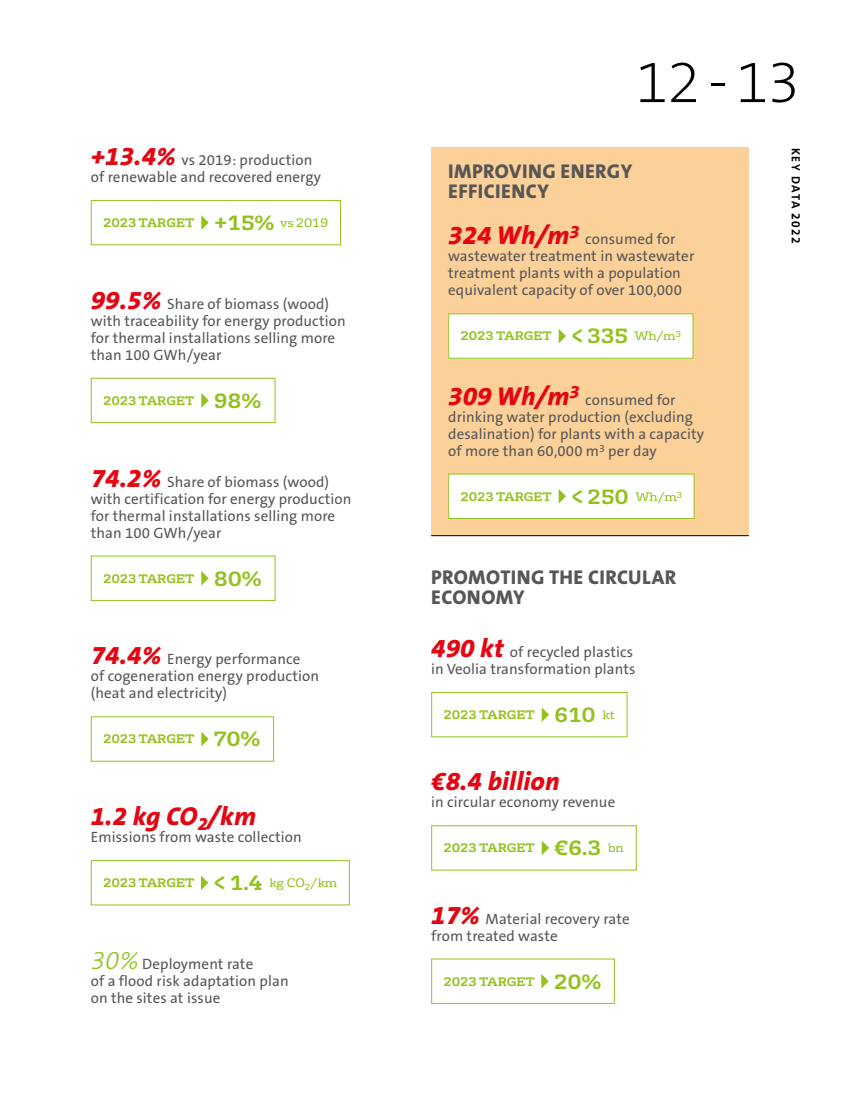
<style>
.page{position:relative;width:851px;height:1106px;background:#fff}
.page>*{position:absolute;margin:0;border:0;box-sizing:border-box;transform-origin:0 0}
.t1{font:200 60px "The Sans OT2";color:#000}
.t2{font:italic 800 26px "The Sans OT8";letter-spacing:.01em;color:#e30613}
.t3{font:800 20px/20px "The Sans OT8";letter-spacing:.02em;color:#575756}
.t4{font:15px/17px "The Sans OT5 Plain";letter-spacing:.01em;color:#575756}
.t5{font:700 12px "FS Rufus";letter-spacing:-.01em;color:#95c11f}
.t6{font:700 12px "The Sans OT7";letter-spacing:.105em;color:#000}
.s1{font-family:"The Sans OT8";font-weight:800;font-style:italic;font-size:26px;color:#e30613}
.s2{font-size:20px}
.s3{font-weight:400}
.s4{font-family:"The Sans OT3";font-weight:300;font-style:italic;font-size:26px;color:#95c11f}
</style>
<div class="page">
<svg style="left:201px;top:215px;width:8px;height:15px"></svg>
<div style="left:91px;top:200px;width:250px;height:45px;border:1px solid #95c11f"></div>
<svg style="left:201px;top:393px;width:8px;height:15px"></svg>
<div style="left:91px;top:378px;width:184px;height:45px;border:1px solid #95c11f"></div>
<svg style="left:201px;top:571px;width:8px;height:14px"></svg>
<div style="left:91px;top:555px;width:184px;height:46px;border:1px solid #95c11f"></div>
<svg style="left:201px;top:731px;width:8px;height:15px"></svg>
<svg style="left:201px;top:875px;width:7px;height:15px"></svg>
<div style="left:91px;top:860px;width:259px;height:45px;border:1px solid #95c11f"></div>
<div style="left:431px;top:147px;width:317px;height:389px;background:#fcd099"></div>
<hr style="left:431px;top:535px;width:317px;height:1px;background:#000">
<div style="left:448px;top:314px;width:244px;height:44px;background:#fff"></div>
<svg style="left:558px;top:329px;width:8px;height:14px"></svg>
<div style="left:448px;top:313px;width:245px;height:46px;border:1px solid #95c11f"></div>
<div style="left:448px;top:474px;width:246px;height:44px;background:#fff"></div>
<svg style="left:558px;top:489px;width:8px;height:14px"></svg>
<div style="left:448px;top:473px;width:246px;height:46px;border:1px solid #95c11f"></div>
<svg style="left:541px;top:707px;width:8px;height:15px"></svg>
<div style="left:431px;top:692px;width:196px;height:45px;border:1px solid #95c11f"></div>
<svg style="left:541px;top:840px;width:8px;height:15px"></svg>
<div style="left:431px;top:825px;width:205px;height:45px;border:1px solid #95c11f"></div>
<svg style="left:541px;top:974px;width:7px;height:14px"></svg>
<p class="t4" style="left:91px;top:152px;width:232px"><span class="s1">+13.4%</span> vs 2019: production of renewable and recovered energy</p>
<p class="t5" style="left:103px;top:212px;width:227px">2023 TARGET <span class="s2">+15%</span> <span class="s3">vs 2019</span></p>
<p class="t4" style="left:91px;top:295px;width:256px"><span class="s1">99.5%</span> Share of biomass (wood) with traceability for energy production for thermal installations selling more than 100 GWh/year</p>
<p class="t5" style="left:103px;top:390px;width:160px">2023 TARGET <span class="s2">98%</span></p>
<p class="t4" style="left:91px;top:473px;width:262px"><span class="s1">74.2%</span> Share of biomass (wood) with certification for energy production for thermal installations selling more than 100 GWh/year</p>
<p class="t5" style="left:103px;top:568px;width:160px">2023 TARGET <span class="s2">80%</span></p>
<p class="t4" style="left:91px;top:651px;width:230px"><span class="s1">74.4%</span> Energy performance<br>of cogeneration energy production (heat and electricity)</p>
<p class="t5" style="left:103px;top:728px;width:159px">2023 TARGET <span class="s2">70%</span></p>
<h2 class="t2" style="left:91px;top:799px;width:167px">1.2 kg CO<sub>2</sub>/km</h2>
<p class="t4" style="left:91px;top:828px;width:212px">Emissions from waste collection</p>
<p class="t5" style="left:103px;top:872px;width:236px">2023 TARGET <span class="s2">&lt; 1.4</span> <span class="s3">kg CO</span><sub>2</sub><span class="s3">/km</span></p>
<p class="t4" style="left:91px;top:955px;width:199px"><span class="s4">30%</span> Deployment rate<br>of a flood risk adaptation plan on the sites at issue</p>
<h1 class="t1" style="left:635px;top:43px;width:166px">12-13</h1>
<h3 class="t3" style="left:448px;top:161px;width:185px">IMPROVING ENERGY<br>EFFICIENCY</h3>
<p class="t4" style="left:448px;top:231px;width:248px"><span class="s1">324 Wh/m</span><sup>3</sup> consumed for wastewater treatment in wastewater treatment plants with a population equivalent capacity of over 100,000</p>
<p class="t5" style="left:460px;top:326px;width:222px">2023 TARGET <span class="s2">&lt; 335</span> <span class="s3">Wh/m</span><sup>3</sup></p>
<p class="t4" style="left:448px;top:391px;width:257px"><span class="s1">309 Wh/m</span><sup>3</sup> consumed for drinking water production (excluding desalination) for plants with a capacity of more than 60,000 m<sup>3</sup> per day</p>
<p class="t5" style="left:460px;top:486px;width:223px">2023 TARGET <span class="s2">&lt; 250</span> <span class="s3">Wh/m</span><sup>3</sup></p>
<h3 class="t3" style="left:431px;top:567px;width:246px">PROMOTING THE CIRCULAR<br>ECONOMY</h3>
<p class="t4" style="left:431px;top:643px;width:206px"><span class="s1">490 kt</span> of recycled plastics in Veolia transformation plants</p>
<p class="t5" style="left:443px;top:704px;width:173px">2023 TARGET <span class="s2">610</span> <span class="s3">kt</span></p>
<h2 class="t2" style="left:431px;top:765px;width:130px">€8.4 billion</h2>
<p class="t4" style="left:431px;top:794px;width:186px">in circular economy revenue</p>
<p class="t5" style="left:443px;top:837px;width:182px">2023 TARGET <span class="s2">€6.3</span> <span class="s3">bn</span></p>
<p class="t4" style="left:431px;top:910px;width:200px"><span class="s1">17%</span> Material recovery rate from treated waste</p>
<p class="t5" style="left:443px;top:970px;width:159px">2023 TARGET <span class="s2">20%</span></p>
<p class="t6" style="left:803px;top:147px;width:97px;rotate:90deg">KEY DATA 2022</p>
</div>
